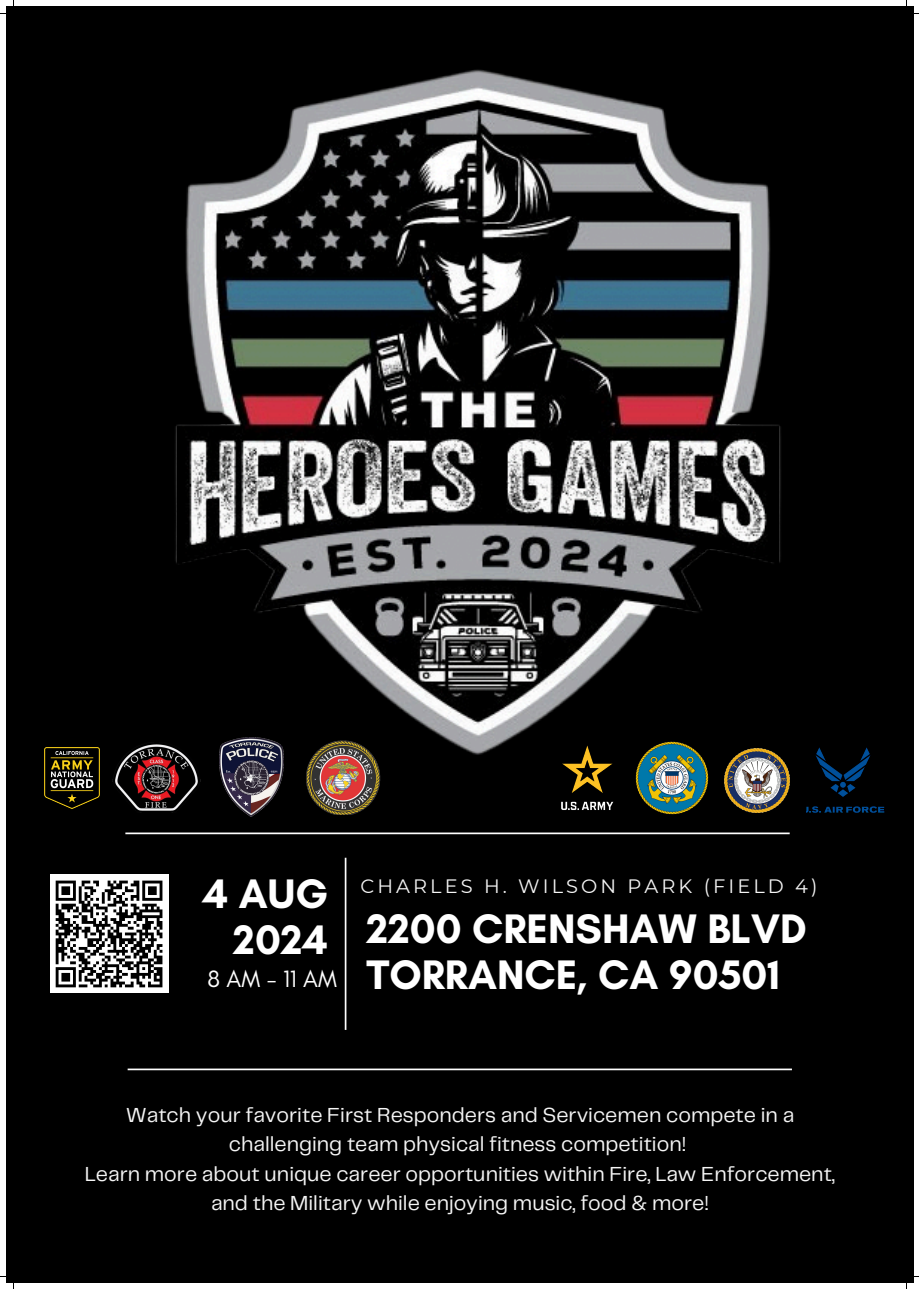
<style>
.page{position:relative;width:919px;height:1289px;background:#fff}
.page>*{position:absolute;margin:0;border:0;box-sizing:border-box;transform-origin:0 0}
.t1{font:700 42px/46.1px "Glacial Indifference";color:#fff;text-align:right}
.t2{font:24px "Glacial Indifference";color:#fff}
.t3{font:21.08px/29.2px "Telegraf";color:#f5f5f5;text-align:center}
.t4{font:19.35px "Montserrat";letter-spacing:.16em;color:#f5f5f5}
</style>
<div class="page">
<div style="left:6px;top:6px;width:907px;height:1276px;background:#000"></div>
<hr style="left:125px;top:832px;width:664px;height:2px;background:#fff">
<hr style="left:128px;top:1068px;width:663px;height:2px;background:#fff">
<hr style="left:344px;top:857px;width:2px;height:172px;background:#fff">
<img style="left:175px;top:69px;width:615px;height:707px">
<img style="left:44px;top:747px;width:56px;height:62px">
<img style="left:220px;top:737px;width:64px;height:79px">
<div style="left:50px;top:874px;width:118px;height:119px;background:#fff"></div>
<svg style="left:55px;top:880px;width:108px;height:108px"></svg>
<img style="left:112px;top:742px;width:91px;height:71px">
<img style="left:299px;top:735px;width:84px;height:79px">
<img style="left:551px;top:742px;width:74px;height:68px">
<img style="left:635px;top:741px;width:73px;height:73px">
<img style="left:724px;top:748px;width:65px;height:65px">
<img style="left:806px;top:747px;width:79px;height:66px">
<p class="t1" style="left:203px;top:870px;width:127px">4 AUG<br>2024</p>
<p class="t2" style="left:207px;top:964px;width:131px">8AM-11AM</p>
<p class="t4" style="left:360px;top:874px;width:458px">CHARLES H. WILSON PARK (FIELD 4)</p>
<h2 class="t1" style="left:366px;top:905px;width:442px;text-align:left">2200 CRENSHAW BLVD<br>TORRANCE, CA 90501</h2>
<h3 class="t3" style="left:126px;top:1101px;width:669px">Watch your favorite First Responders and Servicemen compete in a challenging team physical fitness competition!</h3>
<h1 class="t3" style="left:85px;top:1160px;width:751px">Learn more about unique career opportunities within Fire, Law Enforcement, and the Military while enjoying music, food &amp; more!</h1>
</div>
